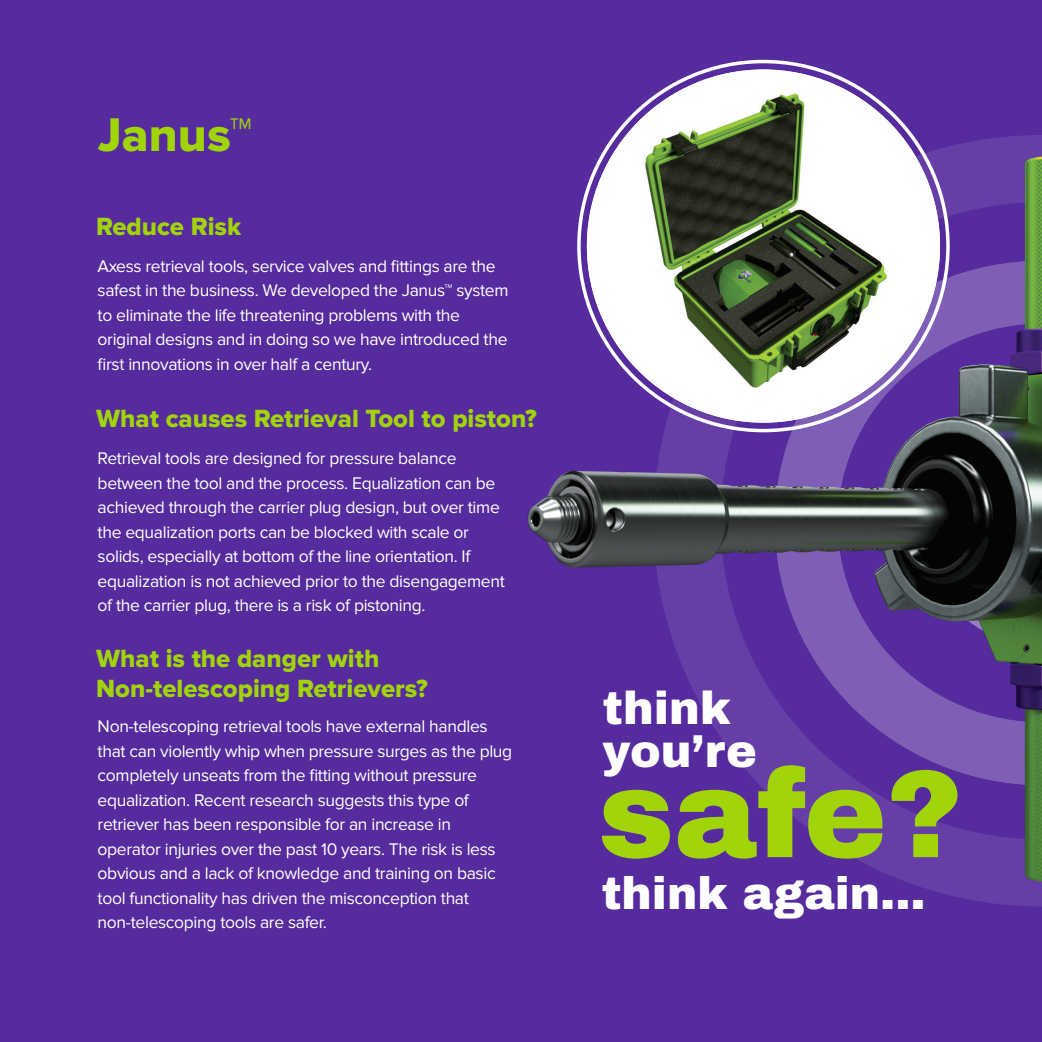
<style>
.page{position:relative;width:1042px;height:1042px;background:#552b9d}
.page>*{position:absolute;margin:0;border:0;box-sizing:border-box;transform-origin:0 0}
.t1{font:900 124.6px "Archivo";color:#a2d40a}
.t2{font:49px "Proxima Nova Extrabld";color:#a2d40a}
.t3{font:900 46.2px/42.7px "Archivo";color:#fff}
.t4{font:900 45.5px "Archivo";color:#fff}
.t5{font:25.72px/29.8px "Proxima Nova Extrabld";color:#a2d40a}
.t6{font:17.5px/24.5px "Proxima Nova";letter-spacing:-.02em;color:#fff}
</style>
<div class="page">
<svg style="left:902px;top:135px;width:140px;height:771px;fill:#653fa6"></svg>
<img style="left:527px;top:152px;width:515px;height:738px">
<img style="left:587px;top:69px;width:353px;height:354px;border-radius:177px">
<h2 class="t2" style="left:98px;top:106px;width:156px">Janus™</h2>
<h3 class="t5" style="left:96px;top:212px;width:147px">Reduce Risk</h3>
<p class="t6" style="left:98px;top:254px;width:412px">Axess retrieval tools, service valves and fittings are the safest in the business. We developed the Janus™ system to eliminate the life threatening problems with the original designs and in doing so we have introduced the first innovations in over half a century.</p>
<h3 class="t5" style="left:96px;top:404px;width:442px">What causes Retrieval Tool to piston?</h3>
<p class="t6" style="left:98px;top:446px;width:409px">Retrieval tools are designed for pressure balance between the tool and the process. Equalization can be achieved through the carrier plug design, but over time the equalization ports can be blocked with scale or solids, especially at bottom of the line orientation. If equalization is not achieved prior to the disengagement of the carrier plug, there is a risk of pistoning.</p>
<h3 class="t5" style="left:96px;top:644px;width:333px">What is the danger with<br>Non-telescoping Retrievers?</h3>
<p class="t6" style="left:98px;top:714px;width:416px">Non-telescoping retrieval tools have external handles that can violently whip when pressure surges as the plug completely unseats from the fitting without pressure equalization. Recent research suggests this type of retriever has been responsible for an increase in operator injuries over the past 10 years. The risk is less obvious and a lack of knowledge and training on basic tool functionality has driven the misconception that non-telescoping tools are safer.</p>
<h3 class="t3" style="left:602px;top:687px;width:156px">think you’re</h3>
<h1 class="t1" style="left:598px;top:738px;width:367px">safe?</h1>
<h3 class="t4" style="left:601px;top:865px;width:326px">think again...</h3>
</div>
